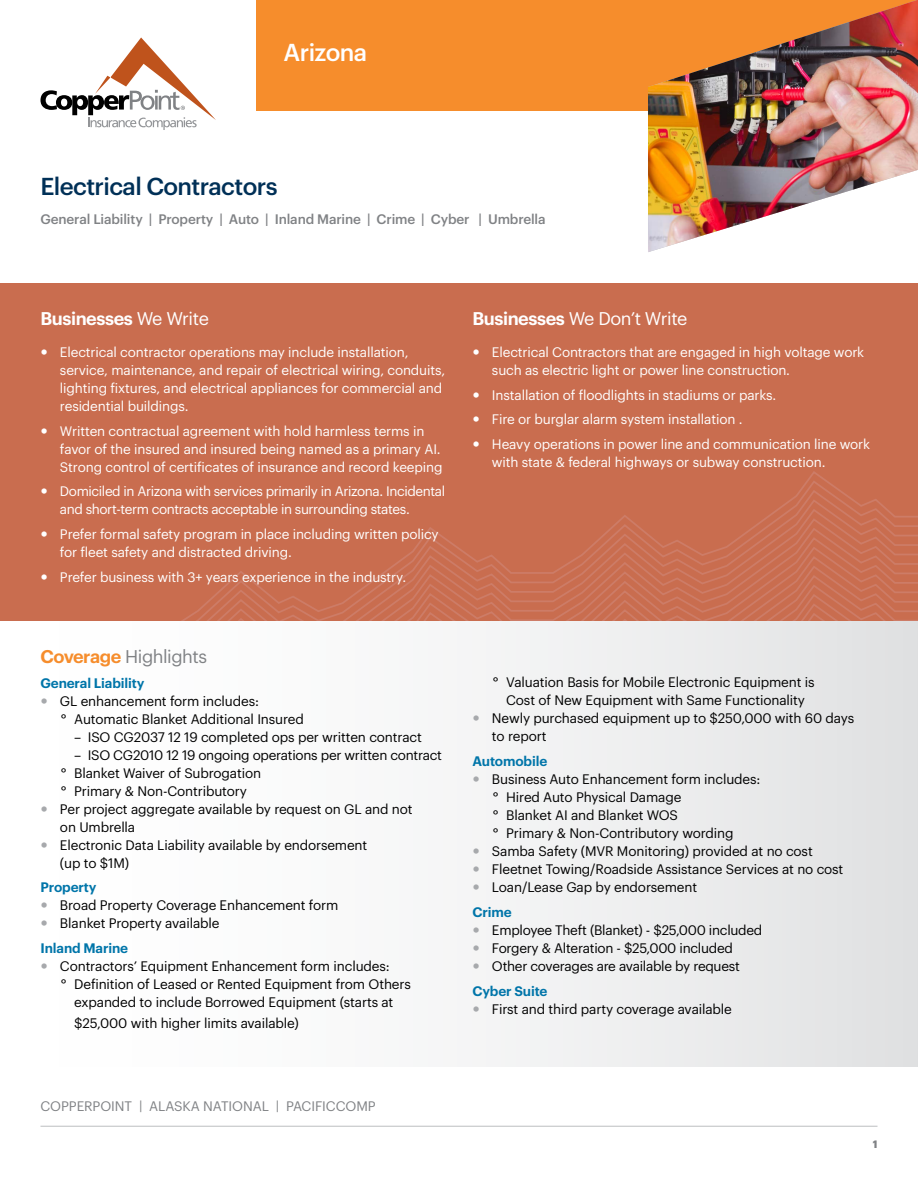
<style>
.page{position:relative;width:918px;height:1188px;background:#fff}
.page>*{position:absolute;margin:0;border:0;box-sizing:border-box;transform-origin:0 0}
.t1{font:500 24px "Graphik";letter-spacing:-.025em;color:#003057}
.t2{font:500 24px "Graphik";letter-spacing:-.025em;color:#fff}
.t3{font:18px "Graphik";letter-spacing:-.025em;color:#fff}
.t4{font:18px "Graphik";letter-spacing:-.025em;color:#808285}
.t5{font:600 18px "Graphik";letter-spacing:-.025em;color:#fff}
.t6{font:13.5px/18px "Graphik";letter-spacing:-.01em;color:#000}
.t7{font:13.5px/18px "Graphik";letter-spacing:-.01em;color:#fff}
.t8{font:13.5px/18px "Graphik";letter-spacing:-.03em;color:#fff}
.t9{font:500 13.5px "Graphik";letter-spacing:-.01em;color:#808285}
.t10{font:600 13.5px "Graphik";letter-spacing:-.01em;color:#0075a9}
.t11{font:13.5px "Graphik";letter-spacing:-.005em;color:#808285}
.t12{font:700 10.5px "Graphik";color:#808285}
.s1{font-weight:400}
.s2{font-weight:600;color:#f68d2c}
.s3{font-weight:600}
</style>
<div class="page">
<div style="left:0;top:621px;width:918px;height:445px;background:linear-gradient(to right,#fff,#e3e4e5)"></div>
<div style="left:0;top:284px;width:918px;height:337px;background:#c96d4f"></div>
<svg style="left:613px;top:517px;width:305px;height:9px"></svg>
<svg style="left:424px;top:526px;width:494px;height:10px"></svg>
<svg style="left:417px;top:536px;width:501px;height:9px"></svg>
<svg style="left:407px;top:545px;width:511px;height:10px"></svg>
<svg style="left:395px;top:555px;width:523px;height:9px"></svg>
<svg style="left:181px;top:564px;width:737px;height:57px"></svg>
<div style="left:256px;top:0;width:662px;height:110px;background:#f68d2c"></div>
<hr style="left:40px;top:1126px;width:838px;height:1px;background:#bcbec0">
<svg style="left:41px;top:38px;width:175px;height:92px"></svg>
<img style="left:648px;top:0;width:270px;height:252px">
<svg style="left:42px;top:698px;width:5px;height:5px"></svg>
<svg style="left:42px;top:806px;width:5px;height:5px"></svg>
<svg style="left:42px;top:842px;width:5px;height:5px"></svg>
<svg style="left:42px;top:903px;width:5px;height:5px"></svg>
<svg style="left:42px;top:921px;width:5px;height:5px"></svg>
<svg style="left:42px;top:963px;width:5px;height:6px"></svg>
<svg style="left:474px;top:716px;width:5px;height:5px"></svg>
<svg style="left:474px;top:777px;width:5px;height:5px"></svg>
<svg style="left:474px;top:849px;width:5px;height:5px"></svg>
<svg style="left:474px;top:867px;width:5px;height:5px"></svg>
<svg style="left:474px;top:885px;width:5px;height:5px"></svg>
<svg style="left:474px;top:927px;width:5px;height:6px"></svg>
<svg style="left:474px;top:945px;width:5px;height:6px"></svg>
<svg style="left:474px;top:963px;width:5px;height:6px"></svg>
<svg style="left:474px;top:1006px;width:5px;height:5px"></svg>
<h1 class="t2" style="left:284px;top:34px;width:85px">Arizona</h1>
<h1 class="t1" style="left:40px;top:168px;width:239px">Electrical Contractors</h1>
<p class="t9" style="left:40px;top:209px;width:507px">General Liability | Property | Auto | Inland Marine | Crime | Cyber | Umbrella</p>
<h2 class="t5" style="left:40px;top:305px;width:170px">Businesses <span class="s1">We Write</span></h2>
<p class="t7" style="left:60px;top:342px;width:387px">Electrical contractor operations may include installation, service, maintenance, and repair of electrical wiring, conduits, lighting fixtures, and electrical appliances for commercial and residential buildings.</p>
<p class="t7" style="left:60px;top:421px;width:384px">Written contractual agreement with hold harmless terms in favor of the insured and insured being named as a primary AI.<br>Strong control of certificates of insurance and record keeping</p>
<p class="t8" style="left:60px;top:481px;width:387px">Domiciled in Arizona with services primarily in Arizona. Incidental and short-term contracts acceptable in surrounding states.</p>
<p class="t7" style="left:60px;top:524px;width:380px">Prefer formal safety program in place including written policy for fleet safety and distracted driving.</p>
<p class="t7" style="left:60px;top:567px;width:348px">Prefer business with 3+ years experience in the industry.</p>
<h2 class="t4" style="left:40px;top:643px;width:168px"><span class="s2">Coverage</span> Highlights</h2>
<p class="t10" style="left:40px;top:672px;width:105px">General Liability</p>
<p class="t6" style="left:60px;top:691px;width:245px">GL enhancement form includes:<br>° Automatic Blanket Additional Insured</p>
<p class="t6" style="left:74px;top:727px;width:349px">– ISO CG2037 12 19 completed ops per written contract</p>
<p class="t6" style="left:60px;top:745px;width:384px;text-indent:14px">– ISO CG2010 12 19 ongoing operations per written contract ° Blanket Waiver of Subrogation<br>° Primary &amp; Non-Contributory<br>Per project aggregate available by request on GL and not<br>on Umbrella<br>Electronic Data Liability available by endorsement<br>(up to $1M)</p>
<p class="t10" style="left:41px;top:877px;width:58px">Property</p>
<p class="t6" style="left:60px;top:895px;width:280px">Broad Property Coverage Enhancement form<br>Blanket Property available</p>
<p class="t10" style="left:41px;top:938px;width:89px">Inland Marine</p>
<p class="t6" style="left:60px;top:956px;width:331px">Contractors’ Equipment Enhancement form includes:</p>
<p class="t6" style="left:61px;top:974px;width:352px">° Definition of Leased or Rented Equipment from Others</p>
<p class="t6" style="left:74px;top:992px;width:321px">expanded to include Borrowed Equipment (starts at</p>
<p class="t6" style="left:74px;top:1013px;width:226px">$25,000 with higher limits available)</p>
<p class="t11" style="left:41px;top:1096px;width:337px">COPPERPOINT | ALASKA NATIONAL | PACIFICCOMP</p>
<h2 class="t3" style="left:472px;top:305px;width:217px"><span class="s3">Businesses</span> We Don’t Write</h2>
<p class="t7" style="left:492px;top:342px;width:374px">Electrical Contractors that are engaged in high voltage work such as electric light or power line construction.</p>
<p class="t7" style="left:492px;top:381px;width:380px;line-height:24.8px">Installation of floodlights in stadiums or parks.<br>Fire or burglar alarm system installation .<br>Heavy operations in power line and communication line work</p>
<p class="t7" style="left:492px;top:452px;width:335px">with state &amp; federal highways or subway construction.</p>
<p class="t6" style="left:493px;top:672px;width:323px">° Valuation Basis for Mobile Electronic Equipment is</p>
<p class="t6" style="left:506px;top:690px;width:300px">Cost of New Equipment with Same Functionality</p>
<p class="t6" style="left:492px;top:708px;width:364px">Newly purchased equipment up to $250,000 with 60 days</p>
<p class="t6" style="left:492px;top:726px;width:56px">to report</p>
<p class="t10" style="left:472px;top:751px;width:76px">Automobile</p>
<p class="t6" style="left:492px;top:769px;width:353px">Business Auto Enhancement form includes:<br>° Hired Auto Physical Damage<br>° Blanket AI and Blanket WOS<br>° Primary &amp; Non-Contributory wording<br>Samba Safety (MVR Monitoring) provided at no cost Fleetnet Towing/Roadside Assistance Services at no cost Loan/Lease Gap by endorsement</p>
<p class="t10" style="left:472px;top:902px;width:41px">Crime</p>
<p class="t6" style="left:492px;top:920px;width:272px">Employee Theft (Blanket) - $25,000 included<br>Forgery &amp; Alteration - $25,000 included<br>Other coverages are available by request</p>
<p class="t10" style="left:472px;top:980px;width:77px">Cyber Suite</p>
<p class="t6" style="left:492px;top:999px;width:241px">First and third party coverage available</p>
<p class="t12" style="left:873px;top:1136px;width:6px">1</p>
</div>
